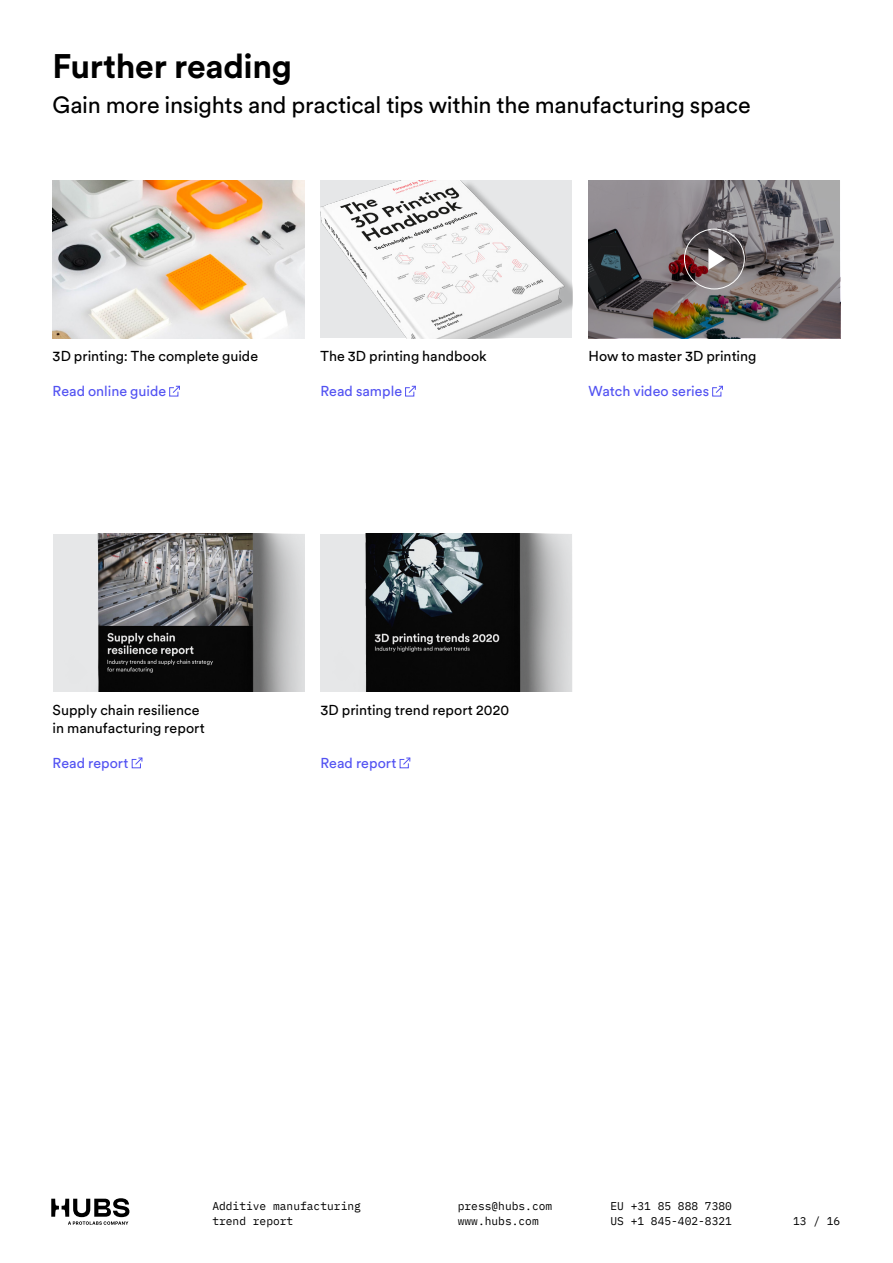
<style>
.page{position:relative;width:893px;height:1263px;background:#fff}
.page>*{position:absolute;margin:0;border:0;box-sizing:border-box;transform-origin:0 0}
.t1{font:700 33.75px "Circular Std";letter-spacing:-.01em;color:#000}
.t2{font:23.25px "Circular Std";letter-spacing:-.01em;color:#000}
.t3{font:14.25px/17.7px "Circular Std";color:#000}
.t4{font:14.25px "Circular Std";letter-spacing:.005em;color:#5252f2}
.t5{font:11.25px/15px "IBM Plex Mono";color:#000}
</style>
<div class="page">
<svg style="left:51px;top:1198px;width:78px;height:27px"></svg>
<svg style="left:169px;top:385px;width:11px;height:12px"></svg>
<img style="left:53px;top:180px;width:252px;height:158px">
<img style="left:53px;top:534px;width:252px;height:158px">
<img style="left:320px;top:180px;width:252px;height:158px">
<img style="left:320px;top:534px;width:252px;height:158px">
<svg style="left:405px;top:385px;width:11px;height:12px"></svg>
<svg style="left:712px;top:385px;width:11px;height:12px"></svg>
<svg style="left:131px;top:757px;width:12px;height:12px"></svg>
<svg style="left:399px;top:757px;width:12px;height:12px"></svg>
<svg style="left:588px;top:180px;width:252px;height:158px;background:#756f70"></svg>
<svg style="left:708px;top:248px;width:17px;height:22px"></svg>
<div style="left:684px;top:229px;width:61px;height:60px;border:1px solid #fff;border-radius:50%"></div>
<h1 class="t1" style="left:53px;top:44px;width:241px">Further reading</h1>
<h2 class="t2" style="left:53px;top:91px;width:699px">Gain more insights and practical tips within the manufacturing space</h2>
<p class="t3" style="left:53px;top:347px;width:207px">3D printing: The complete guide</p>
<p class="t4" style="left:53px;top:383px;width:115px">Read online guide</p>
<p class="t3" style="left:320px;top:347px;width:168px">The 3D printing handbook</p>
<p class="t4" style="left:320px;top:383px;width:83px">Read sample</p>
<p class="t3" style="left:588px;top:347px;width:169px">How to master 3D printing</p>
<p class="t4" style="left:588px;top:383px;width:122px">Watch video series</p>
<p class="t3" style="left:53px;top:701px;width:154px">Supply chain resilience in manufacturing report</p>
<p class="t4" style="left:53px;top:754px;width:78px">Read report</p>
<p class="t3" style="left:320px;top:701px;width:190px">3D printing trend report 2020</p>
<p class="t4" style="left:320px;top:754px;width:78px">Read report</p>
<p class="t5" style="left:458px;top:1197px;width:96px">press@hubs.com www.hubs.com</p>
<p class="t5" style="left:212px;top:1197px;width:150px">Additive manufacturing trend report</p>
<p class="t5" style="left:610px;top:1197px;width:123px">EU +31 85 888 7380<br>US +1 845-402-8321</p>
<p class="t5" style="left:793px;top:1212px;width:49px">13 / 16</p>
</div>
